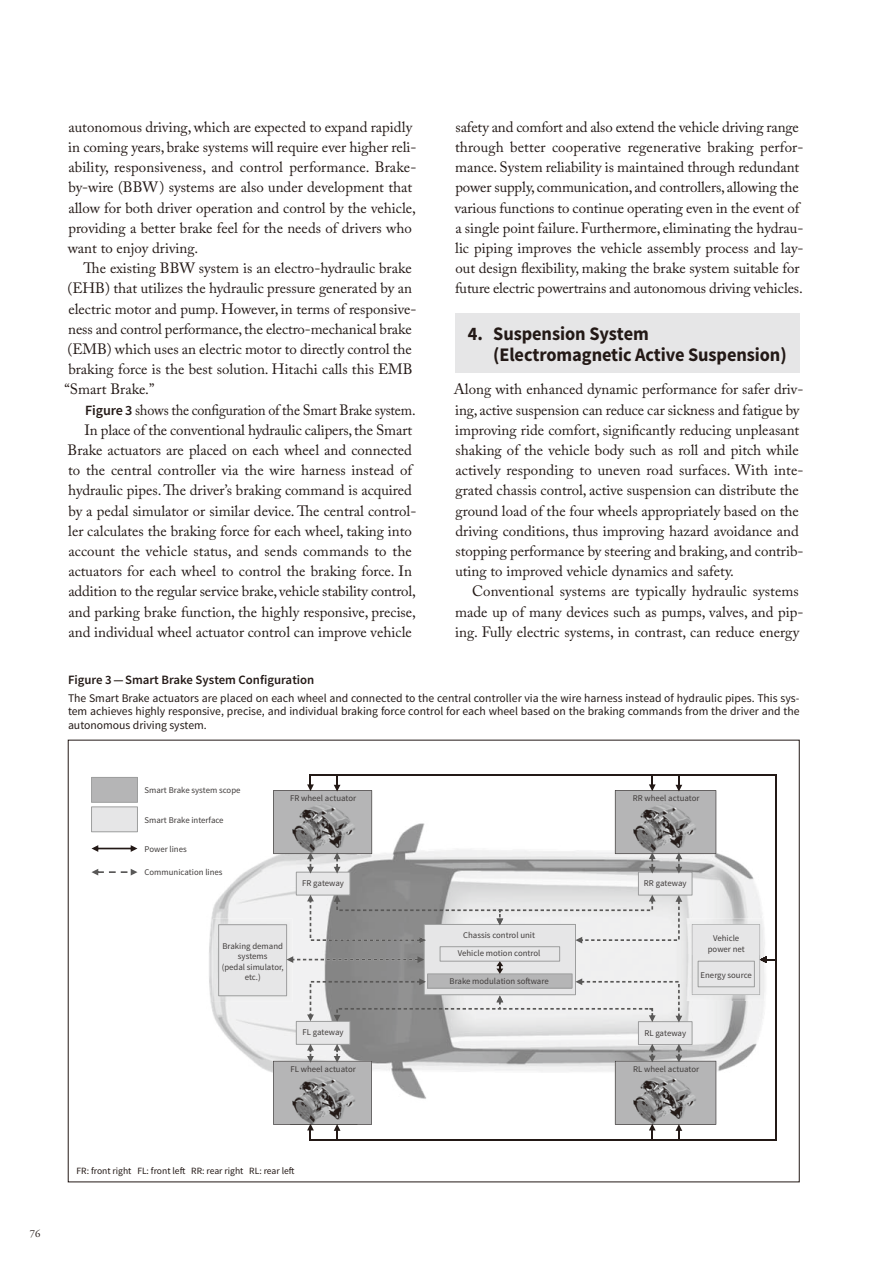
<style>
.page{position:relative;width:893px;height:1263px;background:#fff}
.page>*{position:absolute;margin:0;border:0;box-sizing:border-box;transform-origin:0 0}
.t1{font:700 19.2px/21.3px "Source Sans Pro";letter-spacing:-.005em;color:#231916;scale:.96 1}
.t2{font:14.85px/20.2px "Adobe Caslon Pro";color:#231916}
.t3{font:14.85px "Adobe Caslon Pro";color:#231916;scale:.95 1}
.t4{font:600 12.75px "Source Sans Pro";color:#231916}
.t5{font:11.7px/13.8px "Source Sans Pro";color:#231916;text-align:justify}
.t6{font:10.65px "Adobe Garamond Pro";color:#231916}
.t7{font:9.6px "Source Sans Pro";color:#231916}
.t8{font:8.7px/10.5px "Source Sans Pro";color:#3f3b3a;text-align:center}
.s1{font-family:"Source Sans Pro";font-weight:600;font-size:14.1px}
.s2{color:#fff}
</style>
<div class="page">
<div style="left:455px;top:313px;width:344px;height:60px;background:#e6e6e7"></div>
<img style="left:209px;top:857px;width:64px;height:216px">
<img style="left:213px;top:919px;width:60px;height:83px">
<div style="left:219px;top:925px;width:68px;height:71px;background:#e6e6e7"></div>
<div style="left:218px;top:924px;width:69px;height:72px;border:1px solid #9d9e9e"></div>
<div style="left:92px;top:777px;width:45px;height:25px;background:#b5b5b6"></div>
<div style="left:91px;top:777px;width:47px;height:26px;border:1px solid #9d9e9e"></div>
<div style="left:92px;top:807px;width:45px;height:25px;background:#e6e6e7"></div>
<div style="left:91px;top:807px;width:47px;height:25px;border:1px solid #9d9e9e"></div>
<svg style="left:92px;top:845px;width:45px;height:7px"></svg>
<svg style="left:92px;top:869px;width:45px;height:7px"></svg>
<svg style="left:273px;top:774px;width:503px;height:367px"></svg>
<p class="t2" style="left:68px;top:118px;width:350px">autonomous driving, which are expected to expand rapidly in coming years, brake systems will require ever higher reli&shy;ability, responsiveness, and control performance. Brake&shy;by-wire (BBW) systems are also under development that allow for both driver operation and control by the vehicle, providing a better brake feel for the needs of drivers who want to enjoy driving.</p>
<p class="t2" style="left:65px;top:260px;width:353px;text-indent:19px">The existing BBW system is an electro-hydraulic brake (EHB) that utilizes the hydraulic pressure generated by an electric motor and pump. However, in terms of responsive&shy;ness and control performance, the electro-mechanical brake (EMB) which uses an electric motor to directly control the braking force is the best solution. Hitachi calls this EMB “Smart Brake.”</p>
<p class="t3" style="left:85px;top:404px;width:349px"><span class="s1">Figure 3</span> shows the configuration of the Smart Brake system.</p>
<p class="t2" style="left:85px;top:421px;width:329px">In place of the conventional hydraulic calipers, the Smart</p>
<p class="t2" style="left:68px;top:442px;width:346px">Brake actuators are placed on each wheel and connected</p>
<p class="t2" style="left:68px;top:462px;width:346px">to the central controller via the wire harness instead of</p>
<p class="t2" style="left:68px;top:482px;width:345px">hydraulic pipes. The driver’s braking command is acquired</p>
<p class="t2" style="left:68px;top:502px;width:350px">by a pedal simulator or similar device. The central control-</p>
<p class="t2" style="left:68px;top:522px;width:345px">ler calculates the braking force for each wheel, taking into</p>
<p class="t2" style="left:68px;top:543px;width:345px">account the vehicle status, and sends commands to the</p>
<p class="t2" style="left:68px;top:563px;width:345px">actuators for each wheel to control the braking force. In</p>
<p class="t2" style="left:68px;top:583px;width:349px">addition to the regular service brake, vehicle stability control,</p>
<p class="t2" style="left:68px;top:603px;width:349px">and parking brake function, the highly responsive, precise,</p>
<p class="t2" style="left:68px;top:623px;width:345px">and individual wheel actuator control can improve vehicle</p>
<p class="t2" style="left:455px;top:118px;width:350px">safety and comfort and also extend the vehicle driving range through better cooperative regenerative braking perfor&shy;mance. System reliability is maintained through redundant power supply, communication, and controllers, allowing the various functions to continue operating even in the event of a single point failure. Furthermore, eliminating the hydrau&shy;lic piping improves the vehicle assembly process and lay&shy;out design flexibility, making the brake system suitable for future electric powertrains and autonomous driving vehicles.</p>
<p class="t1" style="left:493px;top:323px;width:307px;text-indent:-26px">4. Suspension System (Electromagnetic Active Suspension)</p>
<p class="t2" style="left:454px;top:381px;width:351px">Along with enhanced dynamic performance for safer driv&shy;ing, active suspension can reduce car sickness and fatigue by improving ride comfort, significantly reducing unpleasant shaking of the vehicle body such as roll and pitch while actively responding to uneven road surfaces. With inte&shy;grated chassis control, active suspension can distribute the ground load of the four wheels appropriately based on the driving conditions, thus improving hazard avoidance and stopping performance by steering and braking, and contrib&shy;uting to improved vehicle dynamics and safety.</p>
<p class="t2" style="left:455px;top:583px;width:350px;text-indent:17px">Conventional systems are typically hydraulic systems made up of many devices such as pumps, valves, and pip&shy;ing. Fully electric systems, in contrast, can reduce energy</p>
<p class="t4" style="left:68px;top:675px;width:248px">Figure 3 — Smart Brake System Configuration</p>
<p class="t5" style="left:68px;top:692px;width:733px">The Smart Brake actuators are placed on each wheel and connected to the central controller via the wire harness instead of hydraulic pipes. This sys&shy;tem achieves highly responsive, precise, and individual braking force control for each wheel based on the braking commands from the driver and the autonomous driving system.</p>
<p class="t8" style="left:145px;top:786px;width:97px">Smart Brake system scope</p>
<p class="t8" style="left:145px;top:816px;width:81px">Smart Brake interface</p>
<p class="t8" style="left:145px;top:844px;width:44px">Power lines</p>
<p class="t8" style="left:145px;top:867px;width:79px">Communication lines</p>
<p class="t8" style="left:290px;top:794px;width:68px">FR wheel actuator</p>
<p class="t8" style="left:633px;top:794px;width:68px">RR wheel actuator</p>
<p class="t8" style="left:302px;top:879px;width:43px">FR gateway</p>
<p class="t8" style="left:644px;top:879px;width:44px">RR gateway</p>
<p class="t8" style="left:222px;top:941px;width:64px">Braking demand systems<br>(pedal simulator, etc.)</p>
<p class="t8" style="left:303px;top:1028px;width:43px">FL gateway</p>
<p class="t8" style="left:463px;top:931px;width:73px">Chassis control unit</p>
<p class="t8" style="left:458px;top:949px;width:84px">Vehicle motion control</p>
<p class="t8" style="left:450px;top:977px;width:101px">Brake modulation software</p>
<p class="t8" style="left:708px;top:934px;width:38px">Vehicle power net</p>
<p class="t8" style="left:701px;top:970px;width:53px">Energy source</p>
<p class="t8" style="left:644px;top:1028px;width:43px">RL gateway</p>
<p class="t8" style="left:291px;top:1065px;width:67px">FL wheel actuator</p>
<p class="t8" style="left:633px;top:1065px;width:68px">RL wheel actuator</p>
<p class="t6" style="left:30px;top:1228px;width:15px">76<span class="s2">.</span></p>
<p class="t7" style="left:76px;top:1167px;width:220px">FR: front right FL: front left RR: rear right RL: rear left</p>
</div>
